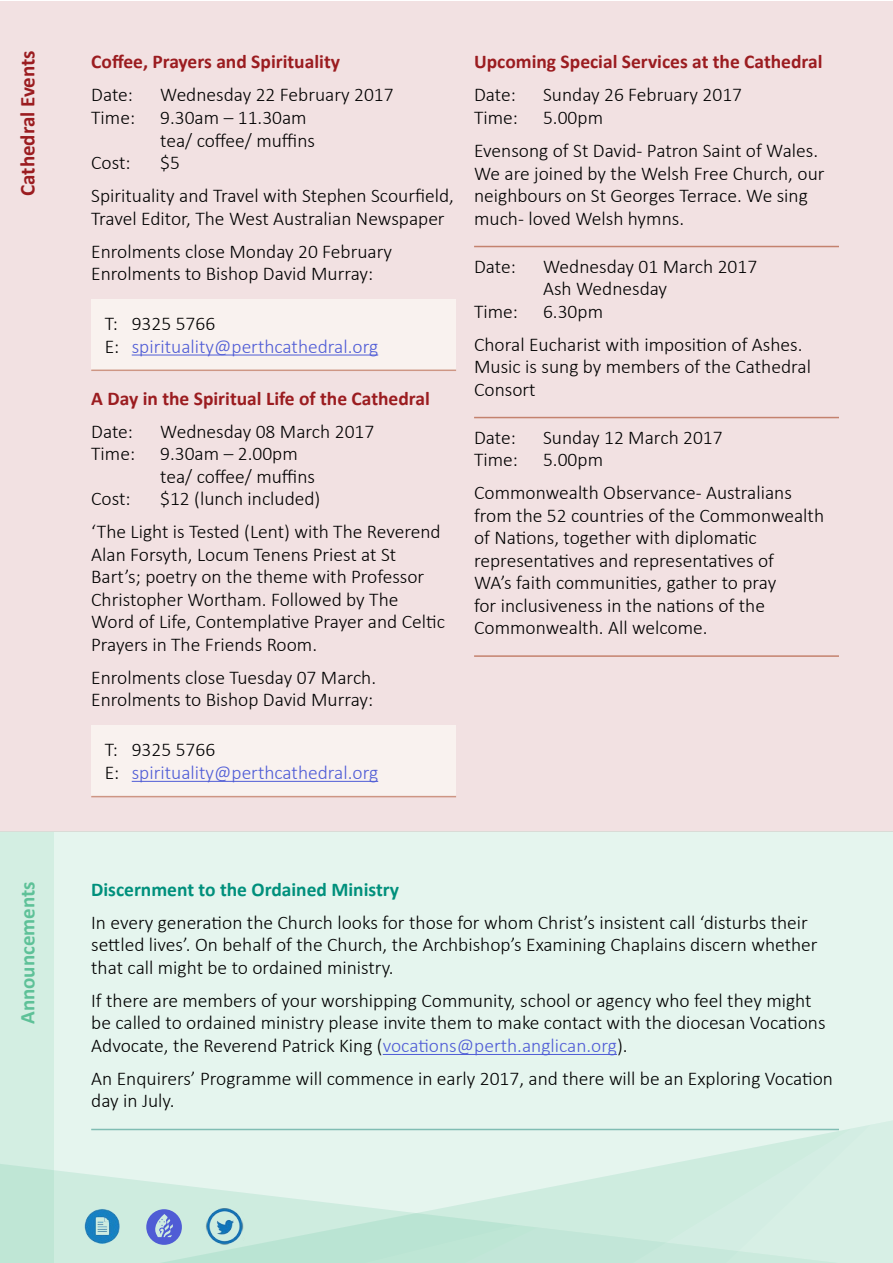
<style>
.page{position:relative;width:893px;height:1263px;background:#fff}
.page>*{position:absolute;margin:0;border:0;box-sizing:border-box;transform-origin:0 0}
.t1{font:700 21px "Calibri";color:#9b1c20}
.t2{font:700 21px "Calibri";color:#5ec198}
.t3{font:300 19.5px/22.5px "Calibri";color:#000}
.t4{font:700 19.5px "Calibri";color:#9b1c20}
.t5{font:300 19.5px/22.5px "Calibri";color:#4f5cd6}
.t6{font:700 19.5px "Calibri";color:#00907c}
.s1{color:#000}
.s2{color:#4f5cd6}
</style>
<div class="page">
<div style="left:0;top:1px;width:893px;height:831px;background:#f2e1e2"></div>
<div style="left:91px;top:299px;width:365px;height:71px;background:#f9f2ef"></div>
<hr style="left:91px;top:370px;width:365px;height:1px;background:#ce9684">
<hr style="left:132px;top:354px;width:246px;height:1px;background:#4f5cd6">
<div style="left:91px;top:725px;width:365px;height:71px;background:#f9f2ef"></div>
<hr style="left:91px;top:796px;width:365px;height:1px;background:#ce9684">
<hr style="left:132px;top:781px;width:246px;height:1px;background:#4f5cd6">
<hr style="left:474px;top:246px;width:365px;height:1px;background:#c4826e">
<hr style="left:474px;top:417px;width:365px;height:1px;background:#c4826e">
<hr style="left:474px;top:655px;width:365px;height:2px;background:#c4826e">
<svg style="left:54px;top:832px;width:839px;height:431px;background:#e0f3ea"></svg>
<div style="left:0;top:832px;width:54px;height:431px;background:linear-gradient(to bottom,#d9f0e6,#c4e8d8)"></div>
<hr style="left:383px;top:1054px;width:234px;height:1px;background:#4f5cd6">
<hr style="left:91px;top:1129px;width:748px;height:1px;background:#80bdb3">
<img style="left:84px;top:1208px;width:36px;height:36px">
<img style="left:203px;top:1208px;width:43px;height:37px">
<svg style="left:146px;top:1209px;width:36px;height:36px"></svg>
<p class="t1" style="left:14px;top:196px;width:147px;rotate:-90deg">Cathedral Events</p>
<p class="t4" style="left:91px;top:50px;width:250px">Coffee, Prayers and Spirituality</p>
<p class="t3" style="left:91px;top:84px;width:43px">Date:</p>
<p class="t3" style="left:160px;top:84px;width:235px">Wednesday 22 February 2017</p>
<p class="t3" style="left:91px;top:106px;width:45px">Time:</p>
<p class="t3" style="left:160px;top:106px;width:156px">9.30am – 11.30am tea/ coffee/ muffins</p>
<p class="t3" style="left:91px;top:151px;width:41px">Cost:</p>
<p class="t3" style="left:91px;top:146px;width:364px;line-height:33px;text-indent:69px">$5<br>Spirituality and Travel with Stephen Scourfield,</p>
<p class="t3" style="left:91px;top:201px;width:355px;line-height:33px">Travel Editor, The West Australian Newspaper<br>Enrolments close Monday 20 February</p>
<p class="t3" style="left:91px;top:262px;width:284px">Enrolments to Bishop David Murray:</p>
<p class="t5" style="left:105px;top:312px;width:275px"><span class="s1">T: 9325 5766<br>E:</span> spirituality@perthcathedral.org</p>
<p class="t4" style="left:91px;top:386px;width:340px">A Day in the Spiritual Life of the Cathedral</p>
<p class="t3" style="left:91px;top:420px;width:43px">Date:</p>
<p class="t3" style="left:160px;top:420px;width:216px">Wednesday 08 March 2017</p>
<p class="t3" style="left:91px;top:442px;width:45px">Time:</p>
<p class="t3" style="left:160px;top:442px;width:156px">9.30am – 2.00pm tea/ coffee/ muffins</p>
<p class="t3" style="left:91px;top:487px;width:41px">Cost:</p>
<p class="t3" style="left:91px;top:482px;width:351px;line-height:33px;text-indent:69px">$12 (lunch included)<br>‘The Light is Tested (Lent) with The Reverend</p>
<p class="t3" style="left:91px;top:543px;width:355px">Alan Forsyth, Locum Tenens Priest at St Bart’s; poetry on the theme with Professor Christopher Wortham. Followed by The Word of Life, Contemplative Prayer and Celtic Prayers in The Friends Room.</p>
<p class="t3" style="left:91px;top:666px;width:286px">Enrolments close Tuesday 07 March.<br>Enrolments to Bishop David Murray:</p>
<p class="t5" style="left:105px;top:738px;width:275px"><span class="s1">T: 9325 5766<br>E:</span> spirituality@perthcathedral.org</p>
<p class="t4" style="left:474px;top:50px;width:350px">Upcoming Special Services at the Cathedral</p>
<p class="t3" style="left:474px;top:84px;width:43px">Date:</p>
<p class="t3" style="left:543px;top:84px;width:201px">Sunday 26 February 2017</p>
<p class="t3" style="left:474px;top:106px;width:45px">Time:</p>
<p class="t3" style="left:474px;top:101px;width:346px;line-height:33px;text-indent:69px">5.00pm<br>Evensong of St David- Patron Saint of Wales.</p>
<p class="t3" style="left:474px;top:162px;width:352px">We are joined by the Welsh Free Church, our neighbours on St Georges Terrace. We sing much- loved Welsh hymns.</p>
<p class="t3" style="left:474px;top:255px;width:43px">Date:</p>
<p class="t3" style="left:543px;top:255px;width:216px">Wednesday 01 March 2017<br>Ash Wednesday</p>
<p class="t3" style="left:474px;top:300px;width:45px">Time:</p>
<p class="t3" style="left:474px;top:294px;width:330px;line-height:33px;text-indent:69px">6.30pm<br>Choral Eucharist with imposition of Ashes.</p>
<p class="t3" style="left:474px;top:355px;width:338px">Music is sung by members of the Cathedral<br>Consort</p>
<p class="t3" style="left:474px;top:426px;width:43px">Date:</p>
<p class="t3" style="left:543px;top:426px;width:181px">Sunday 12 March 2017</p>
<p class="t3" style="left:474px;top:448px;width:45px">Time:</p>
<p class="t3" style="left:474px;top:443px;width:319px;line-height:33px;text-indent:69px">5.00pm<br>Commonwealth Observance- Australians</p>
<p class="t3" style="left:474px;top:504px;width:352px">from the 52 countries of the Commonwealth of Nations, together with diplomatic representatives and representatives of<br>WA’s faith communities, gather to pray<br>for inclusiveness in the nations of the Commonwealth. All welcome.</p>
<p class="t2" style="left:14px;top:1024px;width:144px;rotate:-90deg">Announcements</p>
<p class="t6" style="left:91px;top:877px;width:309px">Discernment to the Ordained Ministry</p>
<p class="t3" style="left:91px;top:911px;width:728px">In every generation the Church looks for those for whom Christ’s insistent call ‘disturbs their settled lives’. On behalf of the Church, the Archbishop’s Examining Chaplains discern whether that call might be to ordained ministry.</p>
<p class="t3" style="left:91px;top:989px;width:736px">If there are members of your worshipping Community, school or agency who feel they might be called to ordained ministry please invite them to make contact with the diocesan Vocations<br>Advocate, the Reverend Patrick King (<span class="s2">vocations@perth.anglican.org</span>).</p>
<p class="t3" style="left:91px;top:1067px;width:743px">An Enquirers’ Programme will commence in early 2017, and there will be an Exploring Vocation day in July.</p>
</div>
